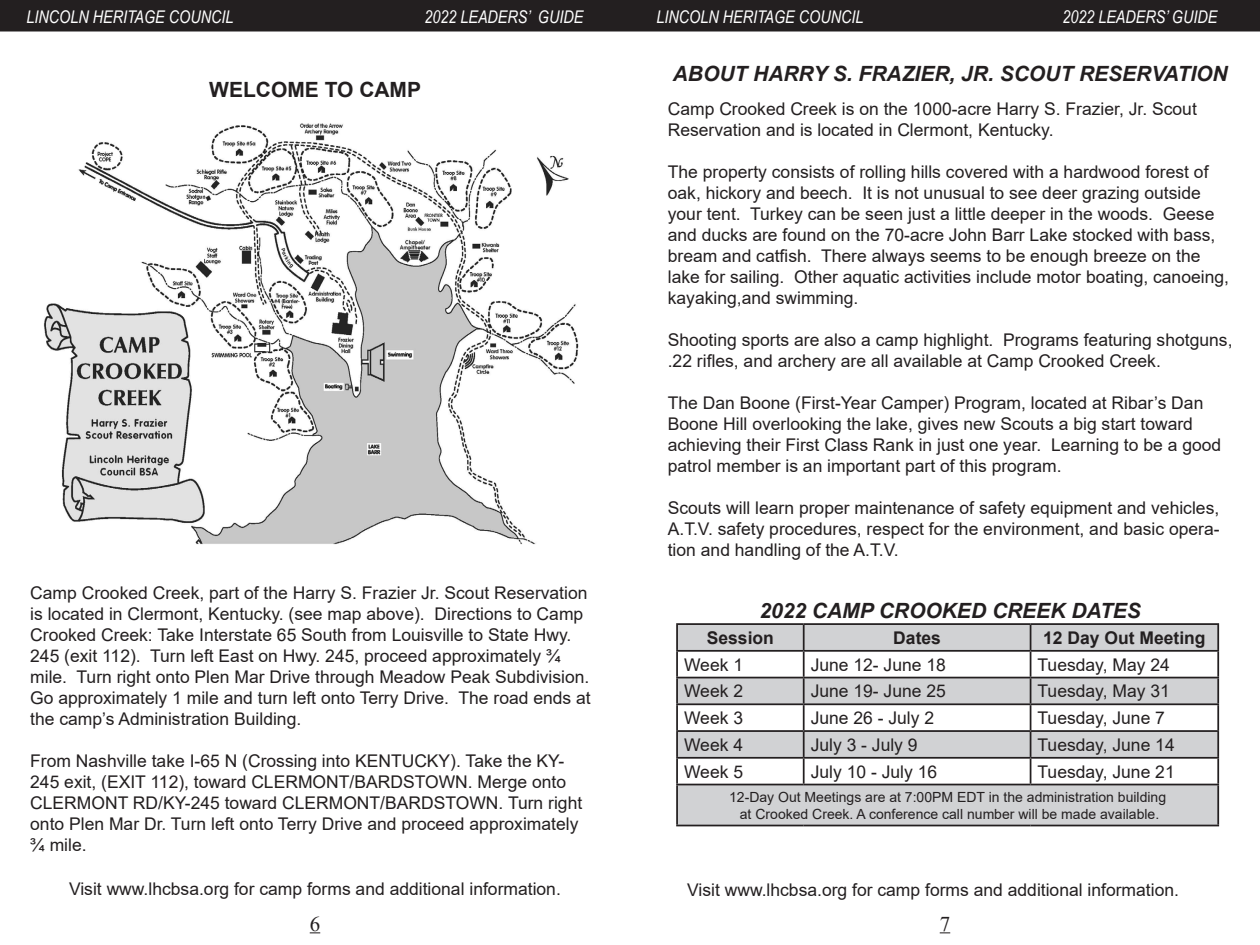
<style>
.page{position:relative;width:1260px;height:945px;background:#fff}
.page>*{position:absolute;margin:0;border:0;box-sizing:border-box;transform-origin:0 0}
.t1{font:italic 700 21px "Arial";color:#231f20}
.t2{font:700 21px "Arial";color:#231f20}
.t3{font:21px "Times New Roman";color:#231f20}
.t4{font:17.5px/21px "Arial";color:#231f20}
.t5{font:italic 17.5px "Arial Narrow";color:#fff}
.t6{font:700 17.5px "Arial";color:#231f20}
.t7{font:14px "Arial";color:#231f20}
</style>
<div class="page">
<div style="left:0;top:0;width:630px;height:32px;background:#231f20"></div>
<div style="left:630px;top:0;width:630px;height:32px;background:#231f20"></div>
<img style="left:44px;top:123px;width:535px;height:422px">
<svg style="left:678px;top:625px;width:539px;height:200px;fill:#d1d2d4"></svg>
<hr style="left:676px;top:623px;width:128px;height:2px;background:#231f20">
<hr style="left:676px;top:625px;width:2px;height:25px;background:#231f20">
<hr style="left:804px;top:623px;width:227px;height:2px;background:#231f20">
<hr style="left:803px;top:625px;width:2px;height:25px;background:#231f20">
<hr style="left:1031px;top:623px;width:188px;height:2px;background:#231f20">
<hr style="left:1217px;top:625px;width:2px;height:25px;background:#231f20">
<hr style="left:676px;top:650px;width:128px;height:2px;background:#231f20">
<hr style="left:676px;top:652px;width:2px;height:25px;background:#231f20">
<hr style="left:804px;top:650px;width:227px;height:2px;background:#231f20">
<hr style="left:803px;top:652px;width:2px;height:25px;background:#231f20">
<hr style="left:1031px;top:650px;width:188px;height:2px;background:#231f20">
<hr style="left:1217px;top:652px;width:2px;height:25px;background:#231f20">
<hr style="left:676px;top:677px;width:128px;height:1px;background:#231f20">
<hr style="left:676px;top:678px;width:2px;height:25px;background:#231f20">
<hr style="left:804px;top:677px;width:227px;height:1px;background:#231f20">
<hr style="left:803px;top:678px;width:2px;height:25px;background:#231f20">
<hr style="left:1031px;top:677px;width:188px;height:1px;background:#231f20">
<hr style="left:1217px;top:678px;width:2px;height:25px;background:#231f20">
<hr style="left:676px;top:703px;width:128px;height:2px;background:#231f20">
<hr style="left:676px;top:705px;width:2px;height:25px;background:#231f20">
<hr style="left:804px;top:703px;width:227px;height:2px;background:#231f20">
<hr style="left:803px;top:705px;width:2px;height:25px;background:#231f20">
<hr style="left:1031px;top:703px;width:188px;height:2px;background:#231f20">
<hr style="left:1217px;top:705px;width:2px;height:25px;background:#231f20">
<hr style="left:676px;top:730px;width:128px;height:2px;background:#231f20">
<hr style="left:676px;top:732px;width:2px;height:25px;background:#231f20">
<hr style="left:804px;top:730px;width:227px;height:2px;background:#231f20">
<hr style="left:803px;top:732px;width:2px;height:25px;background:#231f20">
<hr style="left:1031px;top:730px;width:188px;height:2px;background:#231f20">
<hr style="left:1217px;top:732px;width:2px;height:25px;background:#231f20">
<hr style="left:676px;top:757px;width:128px;height:2px;background:#231f20">
<hr style="left:676px;top:759px;width:2px;height:25px;background:#231f20">
<hr style="left:804px;top:757px;width:227px;height:2px;background:#231f20">
<hr style="left:803px;top:759px;width:2px;height:25px;background:#231f20">
<hr style="left:1031px;top:757px;width:188px;height:2px;background:#231f20">
<svg style="left:1030px;top:625px;width:1px;height:159px"></svg>
<hr style="left:1217px;top:759px;width:2px;height:25px;background:#231f20">
<hr style="left:676px;top:784px;width:128px;height:1px;background:#231f20">
<hr style="left:676px;top:785px;width:2px;height:40px;background:#231f20">
<hr style="left:804px;top:784px;width:227px;height:1px;background:#231f20">
<hr style="left:1031px;top:784px;width:188px;height:1px;background:#231f20">
<hr style="left:1217px;top:785px;width:2px;height:40px;background:#231f20">
<hr style="left:676px;top:825px;width:128px;height:1px;background:#231f20">
<hr style="left:804px;top:825px;width:227px;height:1px;background:#231f20">
<hr style="left:1031px;top:825px;width:188px;height:1px;background:#231f20">
<p class="t5" style="left:27px;top:5px;width:208px">LINCOLN HERITAGE COUNCIL</p>
<p class="t5" style="left:425px;top:5px;width:160px">2022 LEADERS’ GUIDE</p>
<p class="t5" style="left:657px;top:5px;width:208px">LINCOLN HERITAGE COUNCIL</p>
<p class="t5" style="left:1063px;top:5px;width:156px">2022 LEADERS’ GUIDE</p>
<p class="t2" style="left:209px;top:75px;width:213px">WELCOME TO CAMP</p>
<p class="t4" style="left:30px;top:582px;width:562px">Camp Crooked Creek, part of the Harry S. Frazier Jr. Scout Reservation is located in Clermont, Kentucky. (see map above). Directions to Camp Crooked Creek: Take Interstate 65 South from Louisville to State Hwy.<br>245 (exit 112). Turn left East on Hwy. 245, proceed approximately ¾ mile. Turn right onto Plen Mar Drive through Meadow Peak Subdivision.<br>Go approximately 1 mile and turn left onto Terry Drive. The road ends at the camp’s Administration Building.</p>
<p class="t4" style="left:30px;top:750px;width:554px">From Nashville take I-65 N (Crossing into KENTUCKY). Take the KY-245 exit, (EXIT 112), toward CLERMONT/BARDSTOWN. Merge onto CLERMONT RD/KY-245 toward CLERMONT/BARDSTOWN. Turn right onto Plen Mar Dr. Turn left onto Terry Drive and proceed approximately ¾ mile.</p>
<p class="t4" style="left:69px;top:878px;width:493px">Visit www.lhcbsa.org for camp forms and additional information.</p>
<p class="t1" style="left:673px;top:60px;width:556px">ABOUT HARRY S. FRAZIER, JR. SCOUT RESERVATION</p>
<p class="t4" style="left:668px;top:98px;width:531px">Camp Crooked Creek is on the 1000-acre Harry S. Frazier, Jr. Scout<br>Reservation and is located in Clermont, Kentucky.</p>
<p class="t4" style="left:668px;top:161px;width:563px">The property consists of rolling hills covered with a hardwood forest of oak, hickory and beech. It is not unusual to see deer grazing outside your tent. Turkey can be seen just a little deeper in the woods. Geese and ducks are found on the 70-acre John Barr Lake stocked with bass, bream and catfish. There always seems to be enough breeze on the lake for sailing. Other aquatic activities include motor boating, canoeing, kayaking,and swimming.</p>
<p class="t4" style="left:668px;top:329px;width:566px">Shooting sports are also a camp highlight. Programs featuring shotguns, .22 rifles, and archery are all available at Camp Crooked Creek.</p>
<p class="t4" style="left:668px;top:392px;width:555px">The Dan Boone (First-Year Camper) Program, located at Ribar’s Dan Boone Hill overlooking the lake, gives new Scouts a big start toward achieving their First Class Rank in just one year. Learning to be a good patrol member is an important part of this program.</p>
<p class="t4" style="left:668px;top:497px;width:553px;text-align:justify">Scouts will learn proper maintenance of safety equipment and vehicles, A.T.V. safety procedures, respect for the environment, and basic opera&shy;tion and handling of the A.T.V.</p>
<p class="t1" style="left:759px;top:597px;width:383px">2022 CAMP CROOKED CREEK DATES</p>
<p class="t6" style="left:707px;top:625px;width:69px">Session</p>
<p class="t6" style="left:893px;top:625px;width:49px">Dates</p>
<p class="t6" style="left:1043px;top:625px;width:164px">12 Day Out Meeting</p>
<p class="t4" style="left:684px;top:654px;width:61px">Week 1</p>
<p class="t4" style="left:811px;top:654px;width:137px">June 12- June 18</p>
<p class="t4" style="left:1038px;top:654px;width:134px">Tuesday, May 24</p>
<p class="t4" style="left:684px;top:681px;width:61px">Week 2</p>
<p class="t4" style="left:811px;top:681px;width:137px">June 19- June 25</p>
<p class="t4" style="left:1038px;top:681px;width:134px">Tuesday, May 31</p>
<p class="t4" style="left:684px;top:707px;width:61px">Week 3</p>
<p class="t4" style="left:811px;top:707px;width:125px">June 26 - July 2</p>
<p class="t4" style="left:1038px;top:707px;width:129px">Tuesday, June 7</p>
<p class="t4" style="left:684px;top:734px;width:61px">Week 4</p>
<p class="t4" style="left:811px;top:734px;width:108px">July 3 - July 9</p>
<p class="t4" style="left:1038px;top:734px;width:139px">Tuesday, June 14</p>
<p class="t4" style="left:684px;top:761px;width:61px">Week 5</p>
<p class="t4" style="left:811px;top:761px;width:128px">July 10 - July 16</p>
<p class="t4" style="left:1038px;top:761px;width:139px">Tuesday, June 21</p>
<p class="t7" style="left:729px;top:787px;width:439px">12-Day Out Meetings are at 7:00PM EDT in the administration building</p>
<p class="t7" style="left:740px;top:804px;width:421px">at Crooked Creek. A conference call number will be made available.</p>
<p class="t4" style="left:687px;top:880px;width:493px">Visit www.lhcbsa.org for camp forms and additional information.</p>
<p class="t3" style="left:310px;top:909px;width:12px">6</p>
<p class="t3" style="left:940px;top:909px;width:12px">7</p>
</div>
